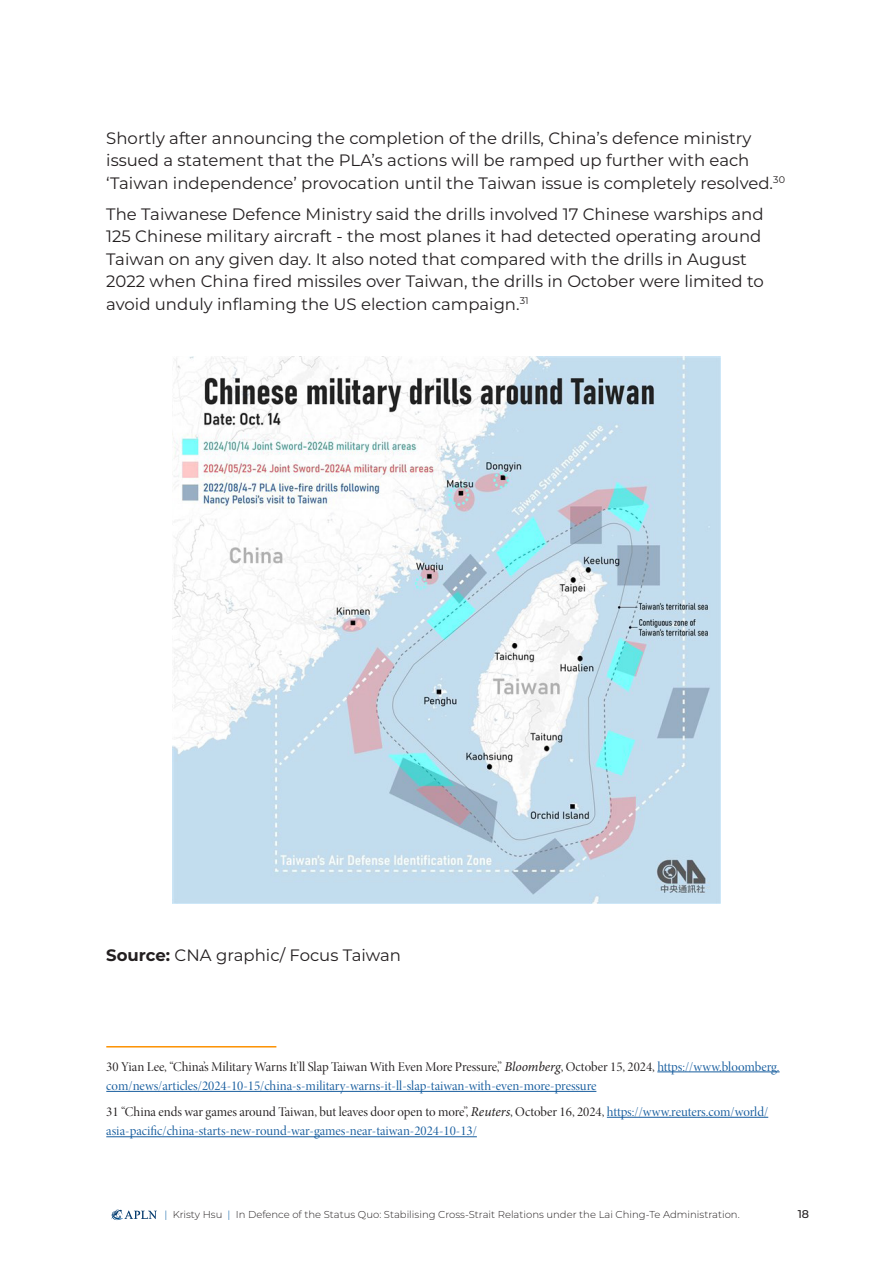
<style>
.page{position:relative;width:893px;height:1263px;background:#fff}
.page>*{position:absolute;margin:0;border:0;box-sizing:border-box;transform-origin:0 0}
.Body_text_2{font:16.5px/22.5px "Montserrat";color:#231f20}
.Footnote{font:13.5px/19.5px "Minion Pro Disp";letter-spacing:-.005em;color:#175d9e}
.t1{font:500 11.25px "Montserrat";color:#231f20}
.t2{font:300 10.05px "Montserrat";color:#231f20}
.s1{font-weight:700}
.s2{color:#231f20}
.s3{font-family:"Minion Pro";font-style:italic;color:#231f20}
.s4{color:#015ca3}
</style>
<div class="page">
<svg style="left:111px;top:1210px;width:46px;height:10px"></svg>
<hr style="left:106px;top:1046px;width:170px;height:1px;background:#fd9200">
<hr style="left:657px;top:1071px;width:123px;height:1px;background:#175d9e">
<hr style="left:106px;top:1091px;width:490px;height:1px;background:#175d9e">
<hr style="left:607px;top:1117px;width:161px;height:1px;background:#175d9e">
<hr style="left:106px;top:1136px;width:371px;height:1px;background:#175d9e">
<img style="left:173px;top:356px;width:547px;height:548px">
<p class="Body_text_2" style="left:106px;top:126px;width:680px">Shortly after announcing the completion of the drills, China’s defence ministry issued a statement that the PLA’s actions will be ramped up further with each ‘Taiwan independence’ provocation until the Taiwan issue is completely resolved.<sup>30</sup></p>
<p class="Body_text_2" style="left:106px;top:202px;width:659px">The Taiwanese Defence Ministry said the drills involved 17 Chinese warships and 125 Chinese military aircraft - the most planes it had detected operating around Taiwan on any given day. It also noted that compared with the drills in August 2022 when China fired missiles over Taiwan, the drills in October were limited to avoid unduly inflaming the US election campaign.<sup>31</sup></p>
<p class="Body_text_2" style="left:106px;top:943px;width:296px"><span class="s1">Source:</span> CNA graphic/ Focus Taiwan</p>
<p class="Footnote" style="left:106px;top:1057px;width:675px"><span class="s2">30 Yian Lee, “China’s Military Warns It’ll Slap Taiwan With Even More Pressure,”</span> <span class="s3">Bloomberg</span><span class="s2">, October 15, 2024,</span> https://www.bloomberg. com/news/articles/2024-10-15/china-s-military-warns-it-ll-slap-taiwan-with-even-more-pressure</p>
<p class="Footnote" style="left:106px;top:1102px;width:663px"><span class="s2">31 “China ends war games around Taiwan, but leaves door open to more”,</span> <span class="s3">Reuters</span><span class="s2">, October 16, 2024,</span> https://www.reuters.com/world/ asia-pacific/china-starts-new-round-war-games-near-taiwan-2024-10-13/</p>
<p class="t2" style="left:165px;top:1207px;width:577px"><span class="s4">|</span> Kristy Hsu <span class="s4">|</span> In Defence of the Status Quo: Stabilising Cross-Strait Relations under the Lai Ching-Te Administration.</p>
<p class="t1" style="left:798px;top:1206px;width:13px">18</p>
</div>
